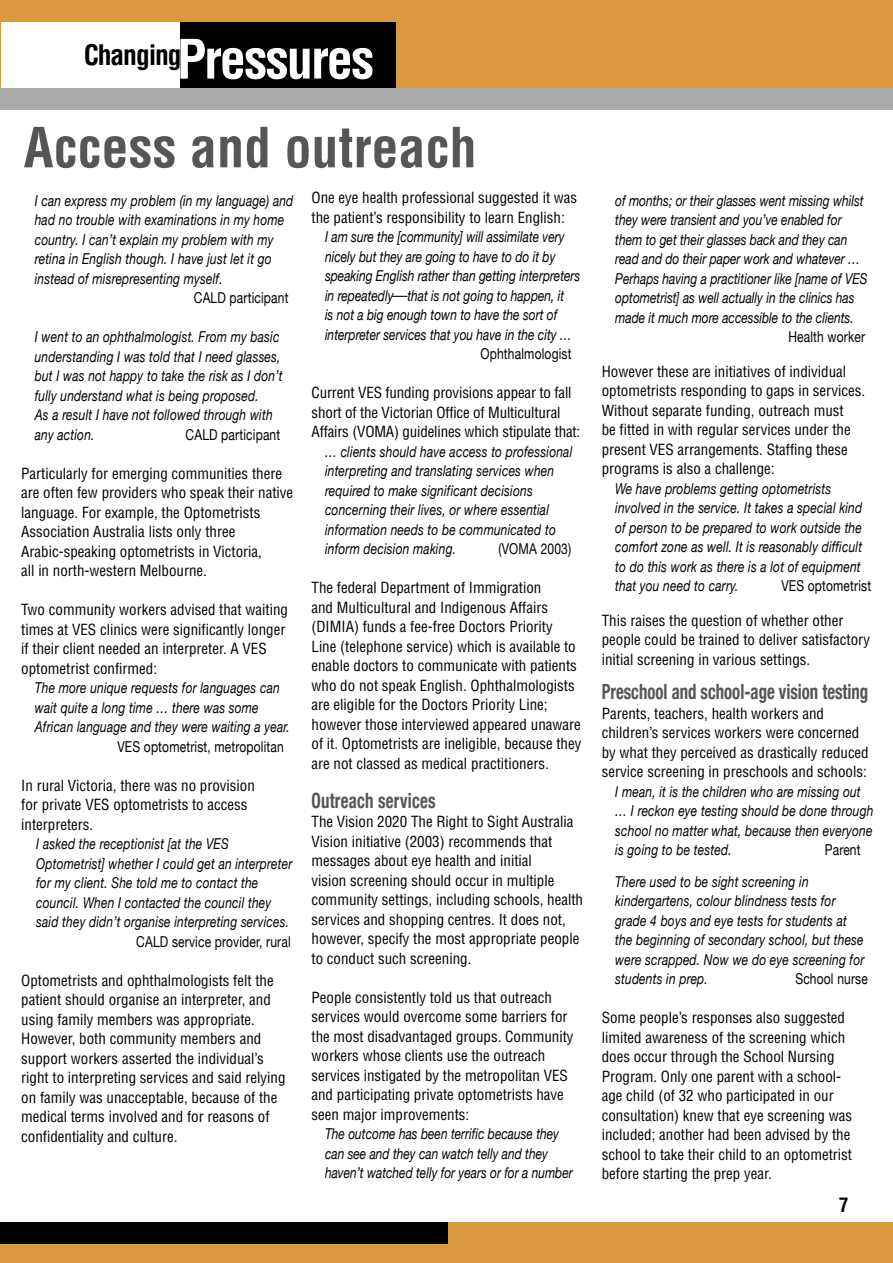
<style>
.page{position:relative;width:893px;height:1263px;background:#fff}
.page>*{position:absolute;margin:0;border:0;box-sizing:border-box;transform-origin:0 0}
.t1{font:700 condensed 54px "Helvetica";color:#565656}
.t2{font:700 condensed 52.95px "Helvetica";letter-spacing:-.04em;color:#fff}
.t3{font:700 condensed 27.6px "Helvetica";letter-spacing:-.04em;color:#000}
.t4{font:700 condensed 21px "Helvetica Neue";color:#565656;scale:.8 1}
.t5{font:700 condensed 19.5px "Helvetica";color:#000}
.t6{font:condensed 15px/19.5px "Helvetica";color:#000}
.t7{font:italic 15px/19.5px "Helvetica Neue";letter-spacing:.015em;color:#000;scale:.8 1}
.t8{font:15px "Helvetica Neue";letter-spacing:.015em;color:#000;scale:.8 1}
.s1{font-family:"Helvetica";font-style:normal;font-stretch:condensed}
</style>
<div class="page">
<div style="left:1px;top:0;width:892px;height:110px;background:#db993d"></div>
<div style="left:1px;top:1222px;width:892px;height:41px;background:#db993d"></div>
<div style="left:1px;top:22px;width:180px;height:67px;background:#fff"></div>
<div style="left:181px;top:22px;width:215px;height:67px;background:#000"></div>
<div style="left:1px;top:88px;width:892px;height:22px;background:#aaa"></div>
<div style="left:1px;top:1222px;width:446px;height:22px;background:#000"></div>
<hr style="left:0;top:0;width:1px;height:110px;background:#db993d">
<hr style="left:0;top:1222px;width:1px;height:41px;background:#db993d">
<svg style="left:0;top:88px;width:1px;height:22px"></svg>
<svg style="left:0;top:1222px;width:1px;height:22px"></svg>
<h2 class="t2" style="left:177px;top:26px;width:199px">Pressures</h2>
<h3 class="t3" style="left:84px;top:38px;width:100px">Changing</h3>
<h1 class="t1" style="left:24px;top:114px;width:454px">Access and outreach</h1>
<p class="t7" style="left:35px;top:190px;width:325px">I can express my problem (in my language) and had no trouble with examinations in my home country. I can’t explain my problem with my retina in English though. I have just let it go instead of misrepresenting myself.</p>
<p class="t8" style="left:194px;top:289px;width:120px">CALD participant</p>
<p class="t7" style="left:35px;top:327px;width:311px">I went to an ophthalmologist. From my basic understanding I was told that I need glasses, but I was not happy to take the risk as I don’t fully understand what is being proposed.<br>As a result I have not followed through with any action.</p>
<p class="t8" style="left:186px;top:425px;width:120px">CALD participant</p>
<p class="t6" style="left:21px;top:463px;width:273px">Particularly for emerging communities there are often few providers who speak their native language. For example, the Optometrists Association Australia lists only three Arabic-speaking optometrists in Victoria,<br>all in north-western Melbourne.</p>
<p class="t6" style="left:21px;top:600px;width:268px">Two community workers advised that waiting times at VES clinics were significantly longer if their client needed an interpreter. A VES optometrist confirmed:</p>
<p class="t7" style="left:35px;top:678px;width:320px">The more unique requests for languages can wait quite a long time … there was some<br>African language and they were waiting a year.</p>
<p class="t8" style="left:117px;top:737px;width:210px">VES optometrist, metropolitan</p>
<p class="t6" style="left:21px;top:775px;width:235px">In rural Victoria, there was no provision for private VES optometrists to access interpreters.</p>
<p class="t7" style="left:36px;top:834px;width:322px">I asked the receptionist [at the VES Optometrist] whether I could get an interpreter for my client. She told me to contact the council. When I contacted the council they said they didn’t organise interpreting services.</p>
<p class="t8" style="left:136px;top:932px;width:195px">CALD service provider, rural</p>
<p class="t6" style="left:21px;top:970px;width:266px">Optometrists and ophthalmologists felt the patient should organise an interpreter, and using family members was appropriate.<br>However, both community members and support workers asserted the individual’s right to interpreting services and said relying on family was unacceptable, because of the medical terms involved and for reasons of confidentiality and culture.</p>
<p class="t6" style="left:311px;top:188px;width:267px">One eye health professional suggested it was the patient’s responsibility to learn English:</p>
<p class="t7" style="left:325px;top:227px;width:321px">I am sure the [community] will assimilate very nicely but they are going to have to do it by speaking English rather than getting interpreters in repeatedly<span class="s1">—</span>that is not going to happen, it<br>is not a big enough town to have the sort of interpreter services that you have in the city …</p>
<p class="t8" style="left:481px;top:345px;width:115px">Ophthalmologist</p>
<p class="t6" style="left:311px;top:383px;width:270px">Current VES funding provisions appear to fall short of the Victorian Office of Multicultural<br>Affairs (VOMA) guidelines which stipulate that:</p>
<p class="t7" style="left:325px;top:441px;width:311px">… clients should have access to professional interpreting and translating services when required to make significant decisions concerning their lives, or where essential information needs to be communicated to inform decision making.</p>
<p class="t8" style="left:498px;top:540px;width:92px">(VOMA 2003)</p>
<p class="t6" style="left:311px;top:578px;width:271px">The federal Department of Immigration<br>and Multicultural and Indigenous Affairs (DIMIA) funds a fee-free Doctors Priority Line (telephone service) which is available to enable doctors to communicate with patients who do not speak English. Ophthalmologists are eligible for the Doctors Priority Line; however those interviewed appeared unaware of it. Optometrists are ineligible, because they are not classed as medical practitioners.</p>
<h3 class="t4" style="left:311px;top:788px;width:157px">Outreach services</h3>
<p class="t6" style="left:311px;top:812px;width:273px">The Vision 2020 The Right to Sight Australia Vision initiative (2003) recommends that messages about eye health and initial<br>vision screening should occur in multiple community settings, including schools, health services and shopping centres. It does not, however, specify the most appropriate people to conduct such screening.</p>
<p class="t6" style="left:311px;top:988px;width:264px">People consistently told us that outreach services would overcome some barriers for the most disadvantaged groups. Community workers whose clients use the outreach services instigated by the metropolitan VES and participating private optometrists have seen major improvements:</p>
<p class="t7" style="left:325px;top:1124px;width:311px">The outcome has been terrific because they can see and they can watch telly and they haven’t watched telly for years or for a number</p>
<p class="t7" style="left:615px;top:190px;width:317px">of months; or their glasses went missing whilst they were transient and you’ve enabled for them to get their glasses back and they can read and do their paper work and whatever … Perhaps having a practitioner like [name of VES optometrist] as well actually in the clinics has made it much more accessible to the clients.</p>
<p class="t8" style="left:788px;top:328px;width:98px">Health worker</p>
<p class="t6" style="left:602px;top:361px;width:265px">However these are initiatives of individual optometrists responding to gaps in services.<br>Without separate funding, outreach must<br>be fitted in with regular services under the present VES arrangements. Staffing these programs is also a challenge:</p>
<p class="t7" style="left:615px;top:478px;width:310px">We have problems getting optometrists involved in the service. It takes a special kind of person to be prepared to work outside the comfort zone as well. It is reasonably difficult to do this work as there is a lot of equipment that you need to carry.</p>
<p class="t8" style="left:781px;top:577px;width:114px">VES optometrist</p>
<p class="t6" style="left:602px;top:610px;width:270px">This raises the question of whether other people could be trained to deliver satisfactory initial screening in various settings.</p>
<h3 class="t4" style="left:602px;top:679px;width:335px">Preschool and school-age vision testing</h3>
<p class="t6" style="left:602px;top:703px;width:269px">Parents, teachers, health workers and children’s services workers were concerned by what they perceived as drastically reduced service screening in preschools and schools:</p>
<p class="t7" style="left:615px;top:781px;width:324px">I mean, it is the children who are missing out … I reckon eye testing should be done through school no matter what, because then everyone is going to be tested.</p>
<p class="t8" style="left:825px;top:841px;width:46px">Parent</p>
<p class="t7" style="left:615px;top:871px;width:313px">There used to be sight screening in kindergartens, colour blindness tests for grade 4 boys and eye tests for students at the beginning of secondary school, but these were scrapped. Now we do eye screening for students in prep.</p>
<p class="t8" style="left:795px;top:970px;width:92px">School nurse</p>
<p class="t6" style="left:602px;top:1008px;width:252px">Some people’s responses also suggested limited awareness of the screening which does occur through the School Nursing Program. Only one parent with a school&shy;age child (of 32 who participated in our consultation) knew that eye screening was included; another had been advised by the school to take their child to an optometrist before starting the prep year.</p>
<h3 class="t5" style="left:839px;top:1192px;width:11px">7</h3>
</div>
